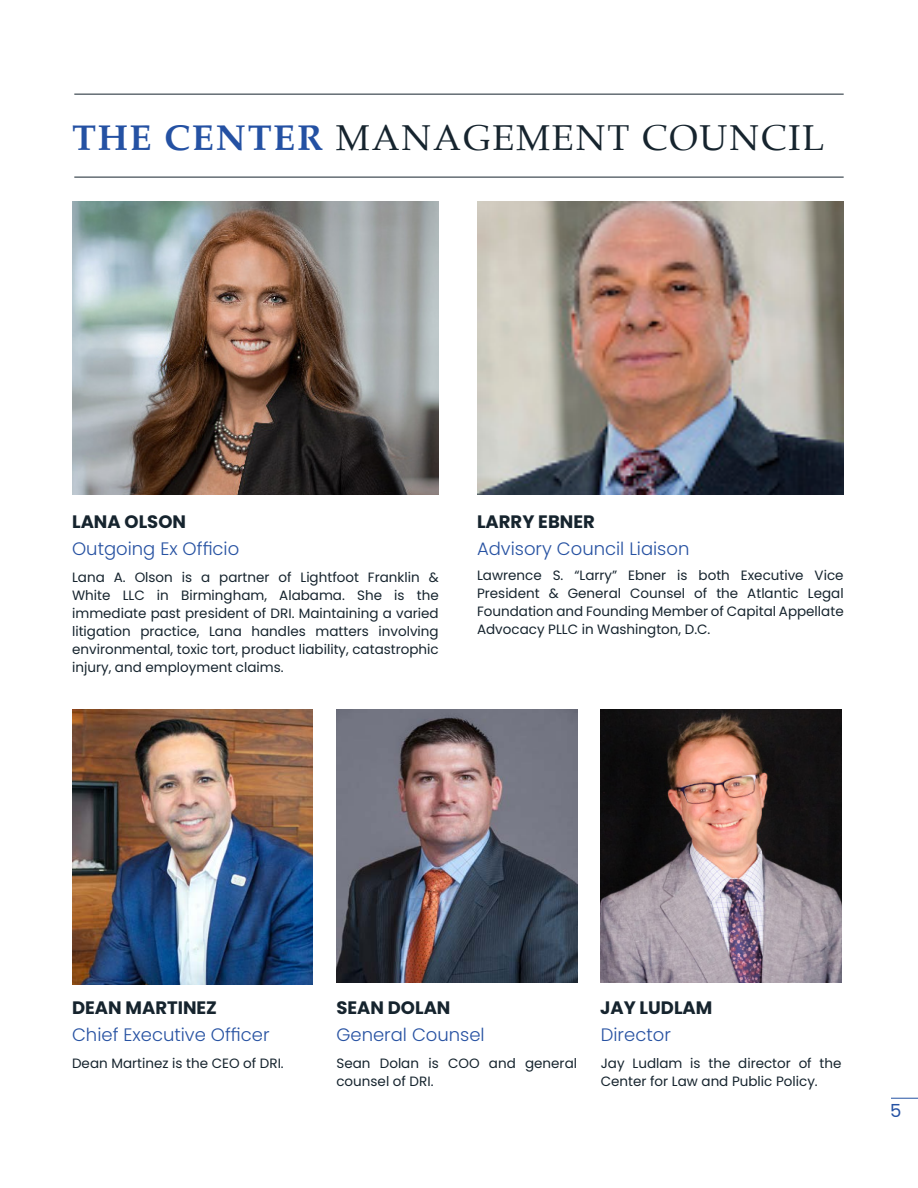
<style>
.page{position:relative;width:918px;height:1188px;background:#fff}
.page>*{position:absolute;margin:0;border:0;box-sizing:border-box;transform-origin:0 0}
.Chapter_Title_-_Align_Left{font:36px "Palatino";letter-spacing:.05em;color:#16242e}
.Byline_Title_-_Align_Left{font:300 18px/27px "Poppins";color:#2752a2}
.Title_-_Align_Left{font:700 18px "Poppins";color:#16242e}
.t1{font:18px "Poppins";color:#2451a3}
.Body_Text{font:13.5px/18px "Poppins";color:#16242e}
.Byline_Title_-_Align_Left-2{font:13.5px/18px "Poppins";color:#16242e;text-align:justify}
.s1{font-weight:700;color:#2451a3}
.s2{font-weight:700;color:#16242e}
</style>
<div class="page">
<img style="left:72px;top:201px;width:367px;height:294px">
<svg style="left:891px;top:1098px;width:27px;height:1px"></svg>
<hr style="left:74px;top:94px;width:770px;height:1px;background:#16242e">
<hr style="left:74px;top:177px;width:770px;height:1px;background:#16242e">
<img style="left:477px;top:201px;width:367px;height:294px">
<img style="left:72px;top:710px;width:241px;height:274px">
<img style="left:336px;top:710px;width:241px;height:273px">
<img style="left:601px;top:710px;width:240px;height:273px">
<p class="Chapter_Title_-_Align_Left" style="left:72px;top:108px;width:754px"><span class="s1">THE CENTER</span> MANAGEMENT COUNCIL</p>
<p class="Title_-_Align_Left" style="left:72px;top:511px;width:115px">LANA OLSON</p>
<p class="Byline_Title_-_Align_Left" style="left:72px;top:535px;width:169px">Outgoing Ex Officio</p>
<p class="Body_Text" style="left:72px;top:568px;width:368px;text-align:justify">Lana A. Olson is a partner of Lightfoot Franklin &amp; White LLC in Birmingham, Alabama. She is the immediate past president of DRI. Maintaining a varied litigation practice, Lana handles matters involving environmental, toxic tort, product liability, catastrophic injury, and employment claims.</p>
<p class="Byline_Title_-_Align_Left" style="left:477px;top:508px;width:214px"><span class="s2">LARRY EBNER<br></span>Advisory Council Liaison</p>
<p class="Byline_Title_-_Align_Left-2" style="left:477px;top:567px;width:368px">Lawrence S. “Larry” Ebner is both Executive Vice President &amp; General Counsel of the Atlantic Legal Foundation and Founding Member of Capital Appellate Advocacy PLLC in Washington, D.C.</p>
<p class="Title_-_Align_Left" style="left:72px;top:997px;width:146px">DEAN MARTINEZ</p>
<p class="Byline_Title_-_Align_Left" style="left:72px;top:1021px;width:199px">Chief Executive Officer</p>
<p class="Body_Text" style="left:72px;top:1054px;width:213px">Dean Martinez is the CEO of DRI.</p>
<p class="Title_-_Align_Left" style="left:336px;top:997px;width:116px">SEAN DOLAN</p>
<p class="Byline_Title_-_Align_Left" style="left:336px;top:1021px;width:150px">General Counsel</p>
<p class="Body_Text" style="left:336px;top:1054px;width:242px">Sean Dolan is COO and general counsel of DRI.</p>
<p class="Title_-_Align_Left" style="left:600px;top:997px;width:114px">JAY LUDLAM</p>
<p class="Byline_Title_-_Align_Left" style="left:601px;top:1021px;width:72px">Director</p>
<p class="Body_Text" style="left:601px;top:1054px;width:242px">Jay Ludlam is the director of the<br>Center for Law and Public Policy.</p>
<h2 class="t1" style="left:890px;top:1101px;width:13px">5</h2>
</div>
